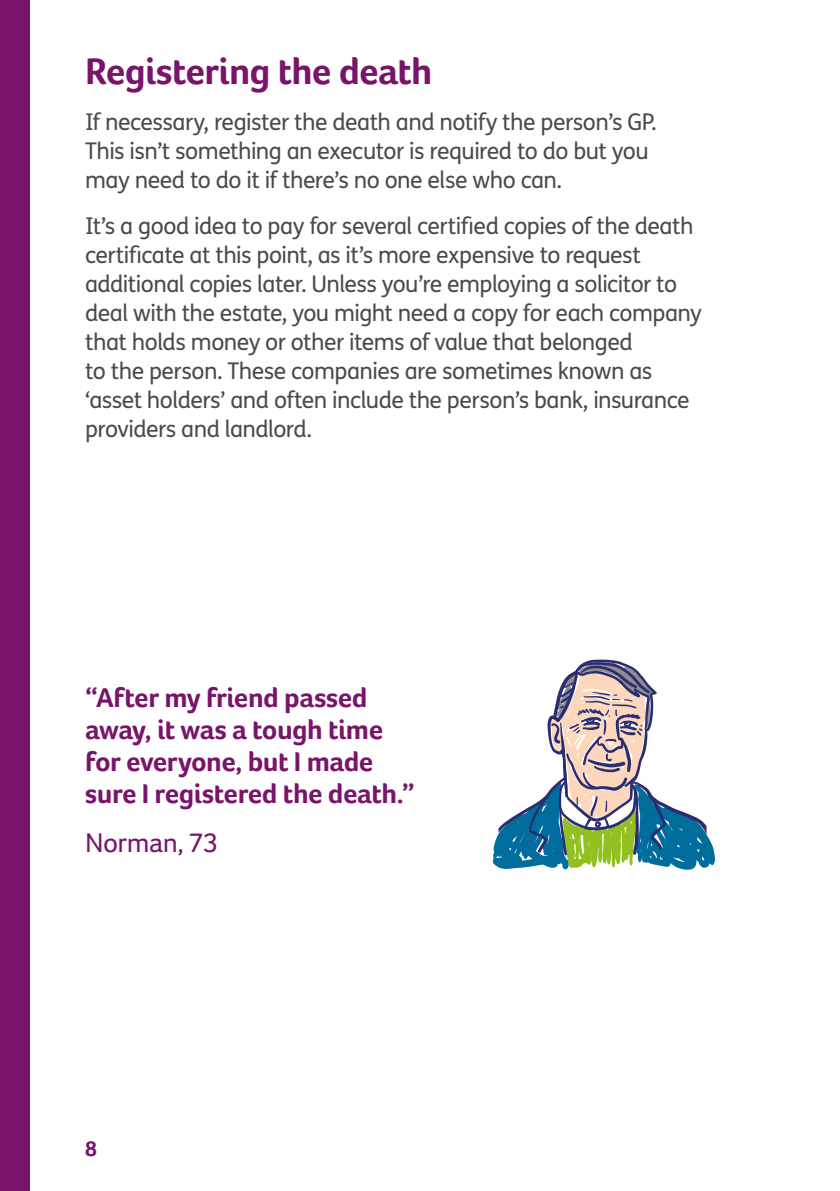
<style>
.page{position:relative;width:840px;height:1191px;background:#fff}
.page>*{position:absolute;margin:0;border:0;box-sizing:border-box;transform-origin:0 0}
.Mid_Purple_heading_19pt{font:700 38px "Foco Age UK";letter-spacing:-.02em;color:#79146a}
.t1{font:700 28px/32px "Foco Age UK";letter-spacing:-.015em;color:#79146a}
.t2{font:28px "Foco Age UK";letter-spacing:-.015em;color:#79146a}
.Body_copy_11_5_over_14_5pt{font:23px/29px "FS Me";letter-spacing:-.025em;color:#4a4a49}
.t3{font:700 22px "Foco Age UK";color:#79146a}
.s1{color:#fff}
</style>
<div class="page">
<div style="left:0;top:0;width:29px;height:1191px;background:#79146a"></div>
<svg style="left:492px;top:659px;width:222px;height:210px"></svg>
<p class="Mid_Purple_heading_19pt" style="left:85px;top:48px;width:357px">Registering the death<span class="s1">.</span></p>
<p class="Body_copy_11_5_over_14_5pt" style="left:85px;top:108px;width:572px">If necessary, register the death and notify the person’s GP.<br>This isn’t something an executor is required to do but you may need to do it if there’s no one else who can.</p>
<p class="Body_copy_11_5_over_14_5pt" style="left:85px;top:212px;width:617px">It’s a good idea to pay for several certified copies of the death certificate at this point, as it’s more expensive to request additional copies later. Unless you’re employing a solicitor to deal with the estate, you might need a copy for each company that holds money or other items of value that belonged<br>to the person. These companies are sometimes known as ‘asset holders’ and often include the person’s bank, insurance providers and landlord.</p>
<p class="t1" style="left:85px;top:681px;width:331px">“After my friend passed away, it was a tough time for everyone, but I made sure I registered the death.”</p>
<p class="t2" style="left:85px;top:826px;width:135px">Norman, 73</p>
<p class="t3" style="left:85px;top:1135px;width:14px">8</p>
</div>
